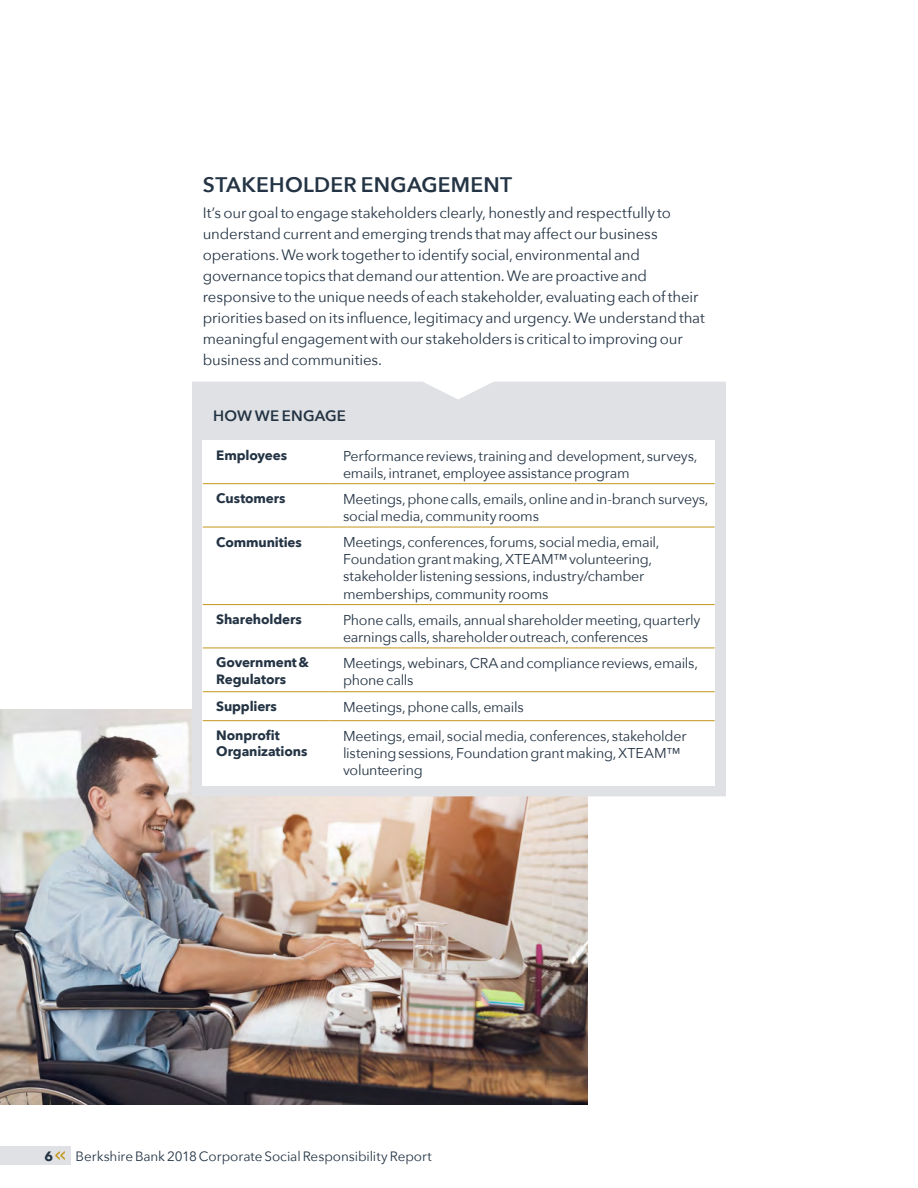
<style>
.page{position:relative;width:918px;height:1188px;background:#fff}
.page>*{position:absolute;margin:0;border:0;box-sizing:border-box;transform-origin:0 0}
.BRK_CSR_Head{font:600 21px "Avenir Next";letter-spacing:.01em;color:#243444}
.BRK_CSR_Body_text{font:15px/21px "Avenir Next";letter-spacing:-.01em;color:#243444}
.BRK_CSR_Subhead{font:600 15px "Avenir Next";letter-spacing:.01em;color:#243444}
.BRK_CSR_Chart_Body{font:14.25px/17.1px "Avenir Next";letter-spacing:-.02em;color:#243444}
.BRK_CSR_Chart_Body_b{font:700 13.5px/16.2px "Avenir Next";letter-spacing:-.01em;color:#243444}
.t1{font:13.5px "Avenir Next";letter-spacing:-.005em;color:#243444}
.s1{font-weight:700}
.s2{font-family:"Avenir Next Condensed";font-weight:600;font-size:18px;color:#c3951a}
</style>
<div class="page">
<div style="left:0;top:1146px;width:70px;height:19px;background:#e0e1e4"></div>
<img style="left:0;top:709px;width:588px;height:395px">
<div style="left:192px;top:382px;width:534px;height:414px;background:#e0e1e4"></div>
<div style="left:203px;top:440px;width:512px;height:346px;background:#fff"></div>
<svg style="left:203px;top:484px;width:127px;height:238px"></svg>
<hr style="left:203px;top:483px;width:127px;height:1px;background:#c3951a">
<hr style="left:330px;top:483px;width:385px;height:1px;background:#c3951a">
<hr style="left:203px;top:527px;width:127px;height:1px;background:#c3951a">
<hr style="left:330px;top:527px;width:385px;height:1px;background:#c3951a">
<hr style="left:203px;top:604px;width:127px;height:1px;background:#c3951a">
<hr style="left:330px;top:604px;width:385px;height:1px;background:#c3951a">
<hr style="left:203px;top:720px;width:127px;height:1px;background:#c3951a">
<hr style="left:330px;top:720px;width:385px;height:1px;background:#c3951a">
<hr style="left:203px;top:648px;width:127px;height:1px;background:#c3951a">
<hr style="left:330px;top:648px;width:385px;height:1px;background:#c3951a">
<hr style="left:203px;top:691px;width:127px;height:1px;background:#c3951a">
<hr style="left:330px;top:691px;width:385px;height:1px;background:#c3951a">
<p class="BRK_CSR_Head" style="left:203px;top:166px;width:311px">STAKEHOLDER ENGAGEMENT</p>
<p class="BRK_CSR_Body_text" style="left:203px;top:202px;width:504px">It’s our goal to engage stakeholders clearly, honestly and respectfully to understand current and emerging trends that may affect our business operations. We work together to identify social, environmental and governance topics that demand our attention. We are proactive and responsive to the unique needs of each stakeholder, evaluating each of their priorities based on its influence, legitimacy and urgency. We understand that meaningful engagement with our stakeholders is critical to improving our business and communities.</p>
<p class="BRK_CSR_Subhead" style="left:213px;top:403px;width:134px">HOW WE ENGAGE</p>
<p class="BRK_CSR_Chart_Body_b" style="left:216px;top:447px;width:72px">Employees</p>
<p class="BRK_CSR_Chart_Body" style="left:343px;top:446px;width:356px">Performance reviews, training and development, surveys, emails, intranet, employee assistance program</p>
<p class="BRK_CSR_Chart_Body_b" style="left:216px;top:490px;width:71px">Customers</p>
<p class="BRK_CSR_Chart_Body" style="left:343px;top:490px;width:367px">Meetings, phone calls, emails, online and in-branch surveys, social media, community rooms</p>
<p class="BRK_CSR_Chart_Body_b" style="left:216px;top:534px;width:87px">Communities</p>
<p class="BRK_CSR_Chart_Body" style="left:343px;top:533px;width:318px">Meetings, conferences, forums, social media, email, Foundation grant making, XTEAM™ volunteering, stakeholder listening sessions, industry/chamber memberships, community rooms</p>
<p class="BRK_CSR_Chart_Body_b" style="left:216px;top:611px;width:87px">Shareholders</p>
<p class="BRK_CSR_Chart_Body" style="left:343px;top:611px;width:359px">Phone calls, emails, annual shareholder meeting, quarterly earnings calls, shareholder outreach, conferences</p>
<p class="BRK_CSR_Chart_Body_b" style="left:216px;top:654px;width:94px">Government &amp;<br>Regulators</p>
<p class="BRK_CSR_Chart_Body" style="left:343px;top:654px;width:357px">Meetings, webinars, CRA and compliance reviews, emails, phone calls</p>
<p class="BRK_CSR_Chart_Body_b" style="left:216px;top:698px;width:62px">Suppliers</p>
<p class="BRK_CSR_Chart_Body" style="left:343px;top:698px;width:182px">Meetings, phone calls, emails</p>
<p class="BRK_CSR_Chart_Body_b" style="left:216px;top:727px;width:93px">Nonprofit<br>Organizations</p>
<p class="BRK_CSR_Chart_Body" style="left:343px;top:727px;width:345px">Meetings, email, social media, conferences, stakeholder listening sessions, Foundation grant making, XTEAM™ volunteering</p>
<p class="t1" style="left:44px;top:1145px;width:389px"><span class="s1">6</span> <span class="s2">&lt;&lt;</span> Berkshire Bank 2018 Corporate Social Responsibility Report</p>
</div>
